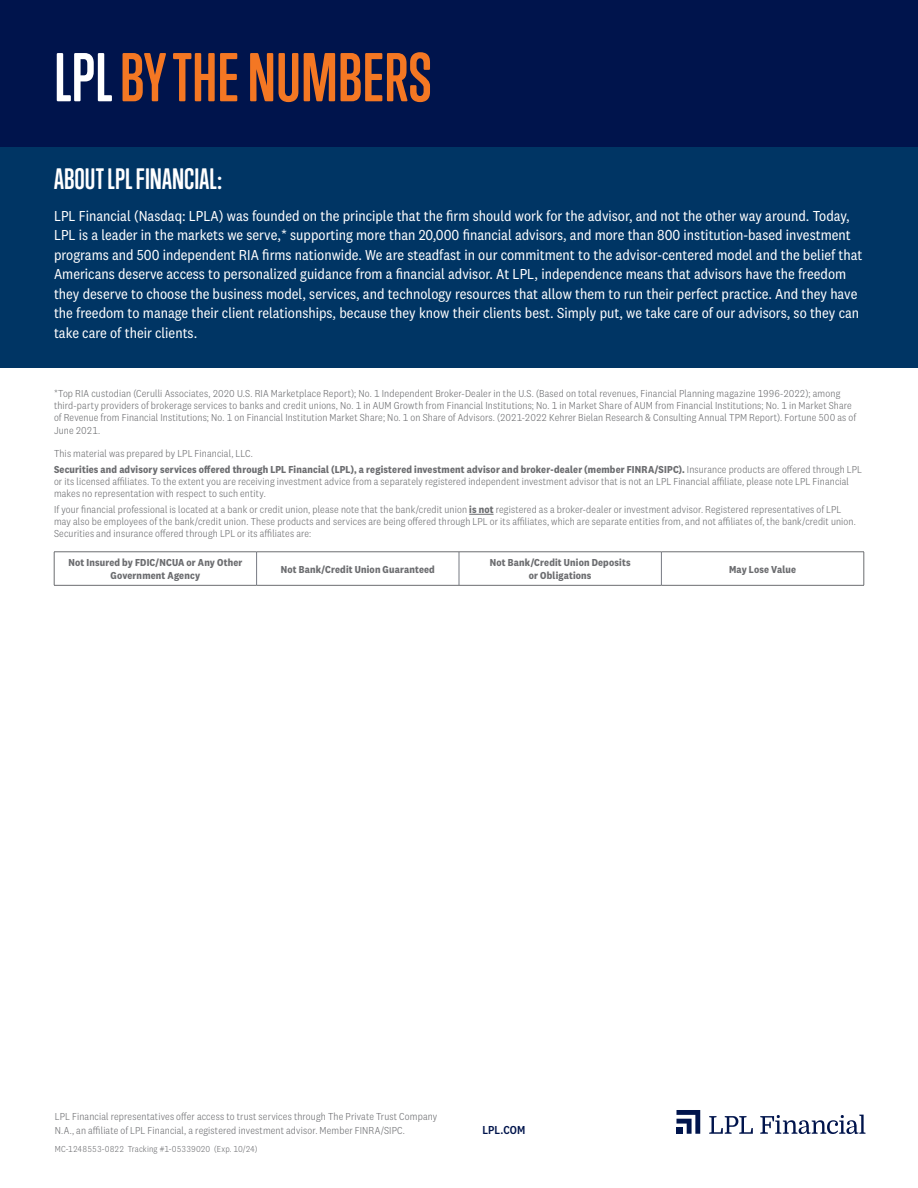
<style>
.page{position:relative;width:918px;height:1188px;background:#fff}
.page>*{position:absolute;margin:0;border:0;box-sizing:border-box;transform-origin:0 0}
.t1{font:700 63px "Trump Soft Pro";letter-spacing:.005em;color:#f47723}
.t2{font:700 27px "Trump Soft Pro";letter-spacing:.005em;color:#fff}
.t3{font:15px/19.5px "National 2 Narrow";color:#fff}
.t4{font:500 12px "National 2 Narrow";letter-spacing:.01em;color:#00144c}
.t5{font:300 10.5px/12px "National 2 Narrow";letter-spacing:.015em;color:#6c6d70}
.t6{font:700 10.5px/13.5px "National 2 Narrow";letter-spacing:.015em;color:#6c6d70;text-align:center}
.t7{font:300 9px "National 2 Narrow";letter-spacing:.005em;color:#6c6d70}
.s1{color:#fff}
.s2{font-weight:300}
.s3{font-weight:700}
</style>
<div class="page">
<div style="left:0;top:143px;width:918px;height:225px;background:#003564"></div>
<div style="left:0;top:0;width:918px;height:147px;background:#00144c"></div>
<hr style="left:256px;top:552px;width:1px;height:33px;background:#777b83">
<hr style="left:459px;top:552px;width:1px;height:33px;background:#777b83">
<hr style="left:661px;top:552px;width:1px;height:33px;background:#777b83">
<hr style="left:54px;top:552px;width:203px;height:1px;background:#6c6d70">
<hr style="left:54px;top:552px;width:1px;height:33px;background:#6c6d70">
<hr style="left:257px;top:552px;width:202px;height:1px;background:#6c6d70">
<hr style="left:459px;top:552px;width:202px;height:1px;background:#6c6d70">
<hr style="left:661px;top:552px;width:203px;height:1px;background:#6c6d70">
<hr style="left:864px;top:552px;width:1px;height:33px;background:#6c6d70">
<hr style="left:54px;top:585px;width:203px;height:1px;background:#6c6d70">
<hr style="left:257px;top:585px;width:202px;height:1px;background:#6c6d70">
<hr style="left:459px;top:585px;width:202px;height:1px;background:#6c6d70">
<hr style="left:661px;top:585px;width:203px;height:1px;background:#6c6d70">
<svg style="left:469px;top:514px;width:25px;height:1px"></svg>
<svg style="left:676px;top:1110px;width:24px;height:24px"></svg>
<div style="left:676px;top:1127px;width:7px;height:7px;background:#00144c"></div>
<svg style="left:709px;top:1116px;width:44px;height:18px"></svg>
<svg style="left:760px;top:1115px;width:106px;height:19px"></svg>
<h1 class="t1" style="left:54px;top:39px;width:379px"><span class="s1">LPL</span> BY THE NUMBERS</h1>
<h2 class="t2" style="left:54px;top:163px;width:170px">ABOUT LPL FINANCIAL:</h2>
<p class="t3" style="left:54px;top:206px;width:810px">LPL Financial (Nasdaq: LPLA) was founded on the principle that the firm should work for the advisor, and not the other way around. Today, LPL is a leader in the markets we serve,* supporting more than 20,000 financial advisors, and more than 800 institution-based investment programs and 500 independent RIA firms nationwide. We are steadfast in our commitment to the advisor-centered model and the belief that Americans deserve access to personalized guidance from a financial advisor. At LPL, independence means that advisors have the freedom they deserve to choose the business model, services, and technology resources that allow them to run their perfect practice. And they have the freedom to manage their client relationships, because they know their clients best. Simply put, we take care of our advisors, so they can take care of their clients.</p>
<p class="t5" style="left:54px;top:387px;width:804px">*Top RIA custodian (Cerulli Associates, 2020 U.S. RIA Marketplace Report); No. 1 Independent Broker-Dealer in the U.S. (Based on total revenues, Financial Planning magazine 1996-2022); among third-party providers of brokerage services to banks and credit unions, No. 1 in AUM Growth from Financial Institutions; No. 1 in Market Share of AUM from Financial Institutions; No. 1 in Market Share of Revenue from Financial Institutions; No. 1 on Financial Institution Market Share; No. 1 on Share of Advisors. (2021-2022 Kehrer Bielan Research &amp; Consulting Annual TPM Report). Fortune 500 as of</p>
<p class="t5" style="left:54px;top:424px;width:48px">June 2021.</p>
<p class="t6" style="left:54px;top:445px;width:810px;line-height:16.4px;text-align:left"><span class="s2">This material was prepared by LPL Financial, LLC.<br></span>Securities and advisory services offered through LPL Financial (LPL), a registered investment advisor and broker-dealer (member FINRA/SIPC). <span class="s2">Insurance products are offered through LPL</span></p>
<p class="t5" style="left:54px;top:475px;width:797px">or its licensed affiliates. To the extent you are receiving investment advice from a separately registered independent investment advisor that is not an LPL Financial affiliate, please note LPL Financial makes no representation with respect to such entity.</p>
<p class="t5" style="left:54px;top:504px;width:803px">If your financial professional is located at a bank or credit union, please note that the bank/credit union <span class="s3">is not</span> registered as a broker-dealer or investment advisor. Registered representatives of LPL may also be employees of the bank/credit union. These products and services are being offered through LPL or its affiliates, which are separate entities from, and not affiliates of, the bank/credit union.<br>Securities and insurance offered through LPL or its affiliates are:</p>
<p class="t6" style="left:68px;top:555px;width:175px">Not Insured by FDIC/NCUA or Any Other<br>Government Agency</p>
<p class="t6" style="left:281px;top:562px;width:156px">Not Bank/Credit Union Guaranteed</p>
<p class="t6" style="left:490px;top:555px;width:142px">Not Bank/Credit Union Deposits or Obligations</p>
<p class="t6" style="left:729px;top:562px;width:68px">May Lose Value</p>
<p class="t5" style="left:55px;top:1110px;width:384px;line-height:13.5px">LPL Financial representatives offer access to trust services through The Private Trust Company<br>N.A., an affiliate of LPL Financial, a registered investment advisor. Member FINRA/SIPC.</p>
<p class="t7" style="left:55px;top:1144px;width:204px">MC-1248553-0822 Tracking #1-05339020 (Exp. 10/24)</p>
<p class="t4" style="left:483px;top:1123px;width:44px">LPL.COM</p>
</div>
